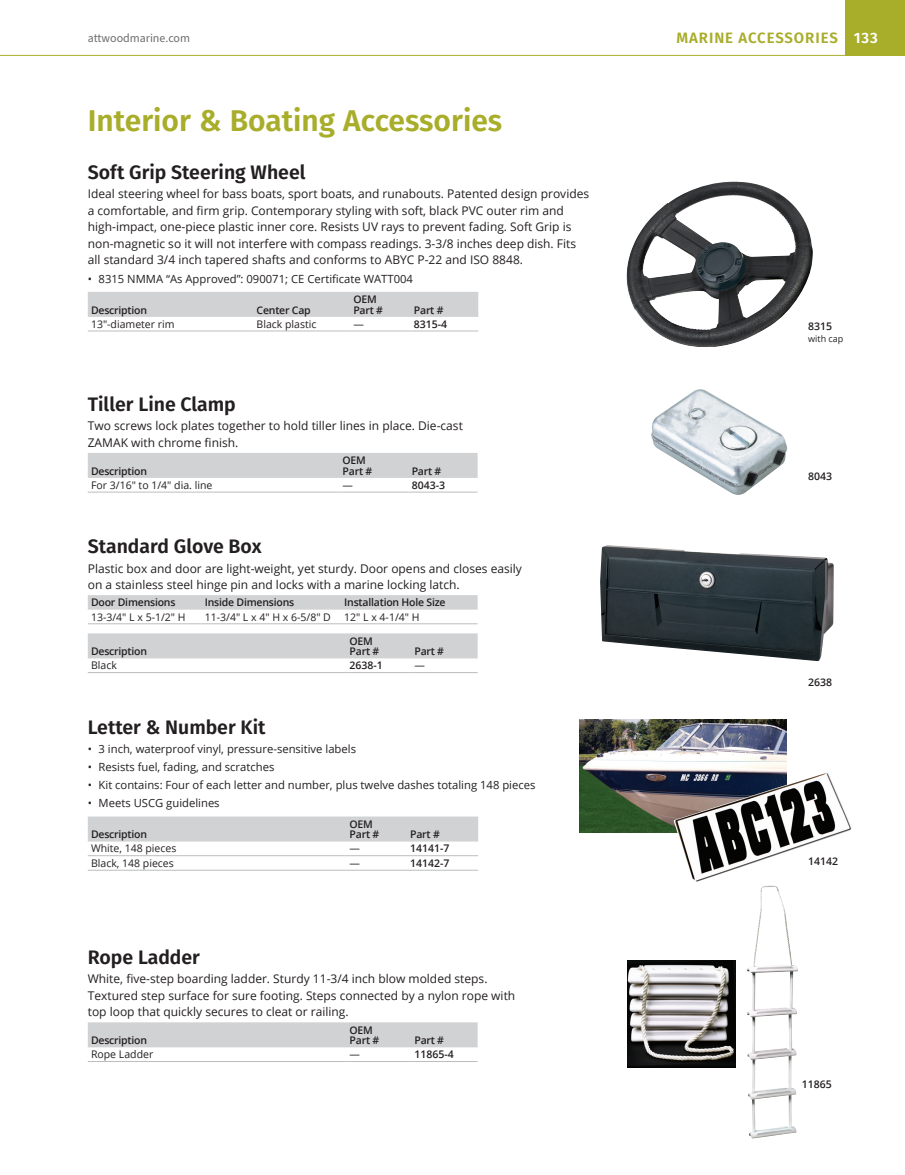
<style>
.page{position:relative;width:905px;height:1175px;background:#fff}
.page>*{position:absolute;margin:0;border:0;box-sizing:border-box;transform-origin:0 0}
.Sub_Category_Heading{font:600 30px "Fira Sans";color:#a8ad2a}
.Heading_1{font:600 19.5px "Fira Sans";color:#231f20}
.t1{font:600 15px "Fira Sans";letter-spacing:.06em;color:#a8ad2a}
.Body_Copy{font:12px/16.5px "Open Sans";color:#231f20}
.t2{font:12px "Source Sans Pro";color:#6c6d70}
.t3{font:11.25px "Open Sans";color:#231f20}
.table_header{font:600 10.5px/10.5px "Open Sans";letter-spacing:-.02em;color:#231f20}
.table_body{font:10.5px "Open Sans";color:#231f20}
.table_part_number{font:600 10.5px "Open Sans";color:#231f20}
.Item_for_Index{font:600 10.5px "Open Sans";color:#231f20}
.callouts2{font:9px "Open Sans";color:#231f20}
.s1{color:#fff}
</style>
<div class="page">
<div style="left:845px;top:0;width:59px;height:55px;background:#a8ad2a"></div>
<hr style="left:0;top:55px;width:904px;height:1px;background:#a8ad2a">
<div style="left:88px;top:292px;width:390px;height:25px;background:#d1d2d4"></div>
<hr style="left:253px;top:330px;width:97px;height:1px;background:#bcbdc0">
<hr style="left:350px;top:330px;width:60px;height:1px;background:#bcbdc0">
<hr style="left:410px;top:330px;width:68px;height:1px;background:#bcbdc0">
<hr style="left:88px;top:330px;width:165px;height:1px;background:#bcbdc0">
<img style="left:651px;top:389px;width:136px;height:106px">
<img style="left:626px;top:182px;width:187px;height:165px">
<div style="left:88px;top:816px;width:390px;height:25px;background:#d1d2d4"></div>
<hr style="left:346px;top:855px;width:61px;height:1px;background:#bcbdc0">
<hr style="left:346px;top:869px;width:61px;height:1px;background:#bcbdc0">
<hr style="left:88px;top:855px;width:258px;height:1px;background:#bcbdc0">
<hr style="left:407px;top:855px;width:71px;height:1px;background:#bcbdc0">
<hr style="left:88px;top:869px;width:258px;height:1px;background:#bcbdc0">
<hr style="left:407px;top:869px;width:71px;height:1px;background:#bcbdc0">
<img style="left:579px;top:719px;width:207px;height:113px">
<img style="left:747px;top:885px;width:51px;height:253px">
<img style="left:627px;top:960px;width:108px;height:107px">
<img style="left:600px;top:545px;width:233px;height:116px">
<div style="left:88px;top:453px;width:389px;height:25px;background:#d1d2d4"></div>
<hr style="left:339px;top:492px;width:69px;height:1px;background:#bcbdc0">
<hr style="left:88px;top:492px;width:251px;height:1px;background:#bcbdc0">
<hr style="left:408px;top:492px;width:69px;height:1px;background:#bcbdc0">
<div style="left:88px;top:595px;width:389px;height:14px;background:#d1d2d4"></div>
<hr style="left:88px;top:623px;width:113px;height:1px;background:#bcbdc0">
<hr style="left:201px;top:623px;width:140px;height:1px;background:#bcbdc0">
<hr style="left:341px;top:623px;width:136px;height:1px;background:#bcbdc0">
<div style="left:88px;top:633px;width:389px;height:25px;background:#d1d2d4"></div>
<hr style="left:346px;top:672px;width:65px;height:1px;background:#bcbdc0">
<hr style="left:411px;top:672px;width:66px;height:1px;background:#bcbdc0">
<hr style="left:88px;top:672px;width:258px;height:1px;background:#bcbdc0">
<div style="left:88px;top:1022px;width:389px;height:25px;background:#d1d2d4"></div>
<hr style="left:346px;top:1061px;width:65px;height:1px;background:#bcbdc0">
<hr style="left:88px;top:1061px;width:258px;height:1px;background:#bcbdc0">
<hr style="left:411px;top:1061px;width:66px;height:1px;background:#bcbdc0">
<img style="left:673px;top:771px;width:179px;height:111px">
<p class="t2" style="left:88px;top:30px;width:104px">attwoodmarine.com</p>
<p class="t1" style="left:676px;top:25px;width:203px">MARINE ACCESSORIES <span class="s1">133</span></p>
<p class="Sub_Category_Heading" style="left:88px;top:95px;width:416px">Interior &amp; Boating Accessories</p>
<p class="Heading_1" style="left:88px;top:156px;width:219px">Soft Grip Steering Wheel</p>
<p class="Body_Copy" style="left:88px;top:185px;width:503px">Ideal steering wheel for bass boats, sport boats, and runabouts. Patented design provides a comfortable, and firm grip. Contemporary styling with soft, black PVC outer rim and high-impact, one-piece plastic inner core. Resists UV rays to prevent fading. Soft Grip is non-magnetic so it will not interfere with compass readings. 3-3/8 inches deep dish. Fits all standard 3/4 inch tapered shafts and conforms to ABYC P-22 and ISO 8848.</p>
<p class="t3" style="left:88px;top:271px;width:327px">• 8315 NMMA “As Approved”: 090071; CE Certificate WATT004</p>
<p class="table_header" style="left:91px;top:304px;width:58px">Description</p>
<p class="table_header" style="left:256px;top:304px;width:56px">Center Cap</p>
<p class="table_header" style="left:353px;top:294px;width:31px">OEM<br>Part #</p>
<p class="table_header" style="left:414px;top:304px;width:31px">Part #</p>
<p class="table_body" style="left:91px;top:317px;width:85px">13"-diameter rim</p>
<p class="table_body" style="left:256px;top:317px;width:61px">Black plastic</p>
<p class="table_body" style="left:353px;top:317px;width:12px">—</p>
<p class="table_part_number" style="left:414px;top:317px;width:35px">8315-4</p>
<p class="Heading_1" style="left:88px;top:388px;width:149px">Tiller Line Clamp</p>
<p class="Body_Copy" style="left:88px;top:417px;width:376px">Two screws lock plates together to hold tiller lines in place. Die-cast<br>ZAMAK with chrome finish.</p>
<p class="table_header" style="left:91px;top:465px;width:58px">Description</p>
<p class="table_header" style="left:342px;top:455px;width:31px">OEM<br>Part #</p>
<p class="table_header" style="left:411px;top:465px;width:31px">Part #</p>
<p class="table_body" style="left:91px;top:478px;width:123px">For 3/16" to 1/4" dia. line</p>
<p class="table_body" style="left:342px;top:478px;width:12px">—</p>
<p class="table_part_number" style="left:411px;top:478px;width:35px">8043-3</p>
<p class="Heading_1" style="left:88px;top:530px;width:175px">Standard Glove Box</p>
<p class="Body_Copy" style="left:88px;top:559px;width:435px">Plastic box and door are light-weight, yet sturdy. Door opens and closes easily on a stainless steel hinge pin and locks with a marine locking latch.</p>
<p class="table_header" style="left:91px;top:597px;width:86px">Door Dimensions</p>
<p class="table_header" style="left:205px;top:597px;width:91px">Inside Dimensions</p>
<p class="table_header" style="left:344px;top:597px;width:103px">Installation Hole Size</p>
<p class="table_body" style="left:91px;top:609px;width:96px">13-3/4" L x 5-1/2" H</p>
<p class="table_body" style="left:205px;top:609px;width:128px">11-3/4" L x 4" H x 6-5/8" D</p>
<p class="table_body" style="left:344px;top:609px;width:77px">12" L x 4-1/4" H</p>
<p class="table_header" style="left:91px;top:646px;width:58px">Description</p>
<p class="table_header" style="left:349px;top:635px;width:31px">OEM<br>Part #</p>
<p class="table_header" style="left:414px;top:646px;width:31px">Part #</p>
<p class="table_body" style="left:91px;top:658px;width:27px">Black</p>
<p class="table_part_number" style="left:349px;top:658px;width:35px">2638-1</p>
<p class="table_body" style="left:414px;top:658px;width:12px">—</p>
<p class="Heading_1" style="left:88px;top:711px;width:179px">Letter &amp; Number Kit</p>
<p class="t3" style="left:88px;top:740px;width:270px">• 3 inch, waterproof vinyl, pressure-sensitive labels</p>
<p class="t3" style="left:88px;top:759px;width:188px">• Resists fuel, fading, and scratches</p>
<p class="t3" style="left:88px;top:777px;width:449px">• Kit contains: Four of each letter and number, plus twelve dashes totaling 148 pieces</p>
<p class="t3" style="left:88px;top:795px;width:133px">• Meets USCG guidelines</p>
<p class="table_header" style="left:91px;top:829px;width:58px">Description</p>
<p class="table_header" style="left:349px;top:818px;width:31px">OEM<br>Part #</p>
<p class="table_header" style="left:410px;top:829px;width:31px">Part #</p>
<p class="table_body" style="left:91px;top:841px;width:87px">White, 148 pieces</p>
<p class="table_body" style="left:349px;top:841px;width:12px">—</p>
<p class="table_part_number" style="left:410px;top:841px;width:41px">14141-7</p>
<p class="table_body" style="left:91px;top:856px;width:84px">Black, 148 pieces</p>
<p class="table_body" style="left:349px;top:856px;width:12px">—</p>
<p class="table_part_number" style="left:410px;top:856px;width:41px">14142-7</p>
<p class="Heading_1" style="left:88px;top:940px;width:114px">Rope Ladder</p>
<p class="Body_Copy" style="left:88px;top:970px;width:429px">White, five-step boarding ladder. Sturdy 11-3/4 inch blow molded steps.<br>Textured step surface for sure footing. Steps connected by a nylon rope with top loop that quickly secures to cleat or railing.</p>
<p class="table_header" style="left:91px;top:1034px;width:58px">Description</p>
<p class="table_header" style="left:349px;top:1024px;width:31px">OEM<br>Part #</p>
<p class="table_header" style="left:414px;top:1034px;width:31px">Part #</p>
<p class="table_body" style="left:91px;top:1047px;width:64px">Rope Ladder</p>
<p class="table_body" style="left:349px;top:1047px;width:12px">—</p>
<p class="table_part_number" style="left:414px;top:1047px;width:41px">11865-4</p>
<p class="Item_for_Index" style="left:808px;top:319px;width:25px">8315</p>
<p class="callouts2" style="left:808px;top:332px;width:37px">with cap</p>
<p class="Item_for_Index" style="left:808px;top:469px;width:25px">8043</p>
<p class="Item_for_Index" style="left:808px;top:675px;width:25px">2638</p>
<p class="Item_for_Index" style="left:808px;top:854px;width:31px">14142</p>
<p class="Item_for_Index" style="left:802px;top:1077px;width:31px">11865</p>
</div>
